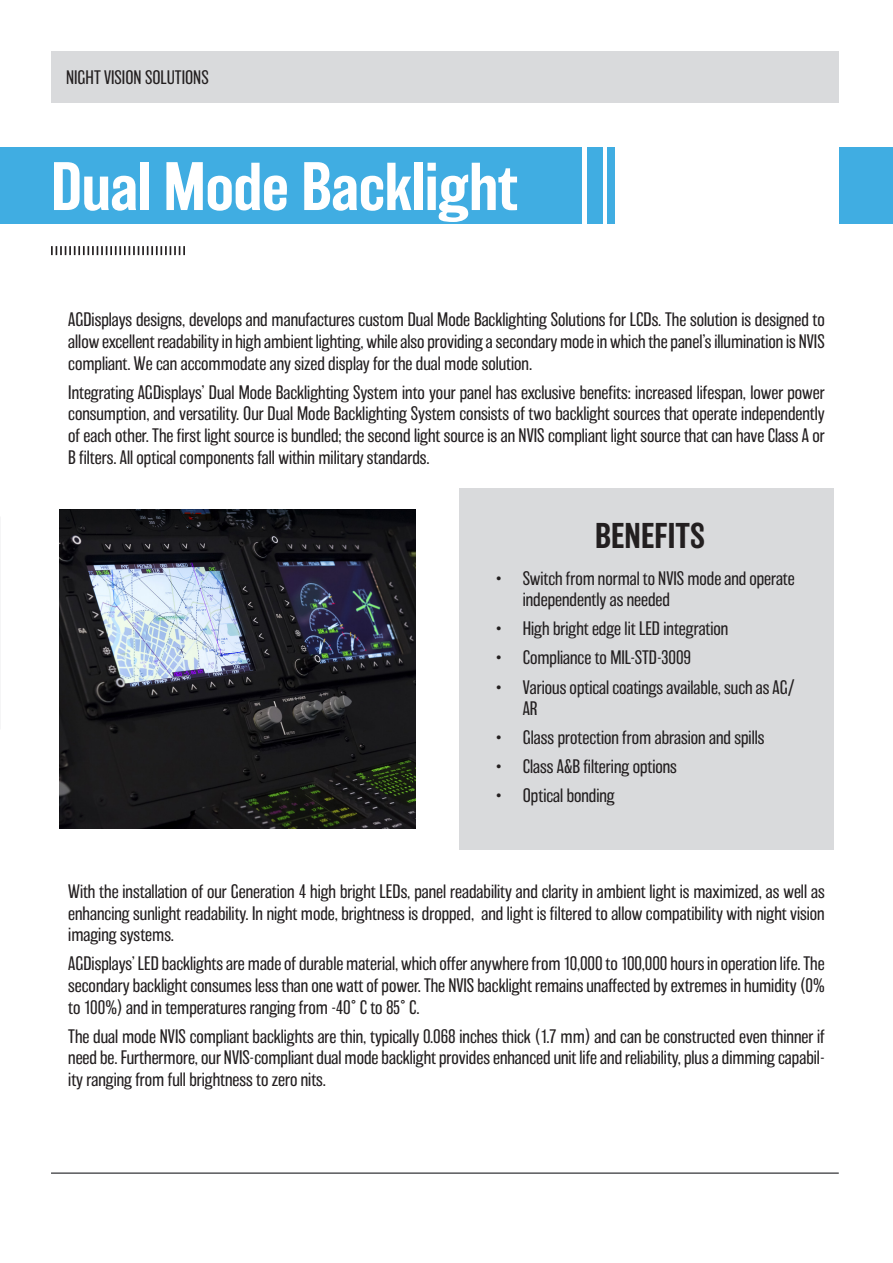
<style>
.page{position:relative;width:893px;height:1263px;background:#fff}
.page>*{position:absolute;margin:0;border:0;box-sizing:border-box;transform-origin:0 0}
.t1{font:500 63px "Balboa";color:#fff}
.t2{font:500 33px "Balboa";color:#231f20}
.t3{font:200 18px/21.6px "Balboa";color:#231f20;text-align:justify}
</style>
<div class="page">
<div style="left:51px;top:51px;width:788px;height:52px;background:#d9dadc"></div>
<div style="left:0;top:148px;width:581px;height:76px;background:#40ade2"></div>
<div style="left:587px;top:148px;width:16px;height:76px;background:#40ade2"></div>
<div style="left:607px;top:148px;width:8px;height:76px;background:#40ade2"></div>
<svg style="left:51px;top:246px;width:134px;height:9px"></svg>
<hr style="left:51px;top:1172px;width:788px;height:2px;background:#57585a">
<div style="left:839px;top:148px;width:54px;height:76px;background:#40ade2"></div>
<img style="left:60px;top:509px;width:355px;height:320px">
<div style="left:459px;top:488px;width:374px;height:362px;background:#d9dadc"></div>
<p class="t3" style="left:66px;top:67px;width:144px">NIGHT VISION SOLUTIONS</p>
<h1 class="t1" style="left:51px;top:152px;width:468px">Dual Mode Backlight</h1>
<p class="t3" style="left:68px;top:309px;width:758px">AGDisplays designs, develops and manufactures custom Dual Mode Backlighting Solutions for LCDs. The solution is designed to allow excellent readability in high ambient lighting, while also providing a secondary mode in which the panel’s illumination is NVIS compliant. We can accommodate any sized display for the dual mode solution.</p>
<p class="t3" style="left:68px;top:382px;width:758px">Integrating AGDisplays’ Dual Mode Backlighting System into your panel has exclusive benefits: increased lifespan, lower power consumption, and versatility. Our Dual Mode Backlighting System consists of two backlight sources that operate independently of each other. The first light source is bundled; the second light source is an NVIS compliant light source that can have Class A or B filters. All optical components fall within military standards.</p>
<h2 class="t2" style="left:595px;top:518px;width:111px">BENEFITS</h2>
<p class="t3" style="left:523px;top:567px;width:273px;text-indent:-27px">• Switch from normal to NVIS mode and operate independently as needed</p>
<p class="t3" style="left:496px;top:618px;width:234px">• High bright edge lit LED integration</p>
<p class="t3" style="left:496px;top:647px;width:197px">• Compliance to MIL-STD-3009</p>
<p class="t3" style="left:523px;top:676px;width:273px;text-indent:-27px">• Various optical coatings available, such as AG/<br>AR</p>
<p class="t3" style="left:496px;top:727px;width:270px">• Glass protection from abrasion and spills</p>
<p class="t3" style="left:496px;top:756px;width:183px">• Class A&amp;B filtering options</p>
<p class="t3" style="left:496px;top:785px;width:120px">• Optical bonding</p>
<p class="t3" style="left:68px;top:881px;width:758px">With the installation of our Generation 4 high bright LEDs, panel readability and clarity in ambient light is maximized, as well as enhancing sunlight readability. In night mode, brightness is dropped, and light is filtered to allow compatibility with night vision imaging systems.</p>
<p class="t3" style="left:68px;top:953px;width:758px">AGDisplays’ LED backlights are made of durable material, which offer anywhere from 10,000 to 100,000 hours in operation life. The secondary backlight consumes less than one watt of power. The NVIS backlight remains unaffected by extremes in humidity (0% to 100%) and in temperatures ranging from -40° C to 85° C.</p>
<p class="t3" style="left:68px;top:1025px;width:758px">The dual mode NVIS compliant backlights are thin, typically 0.068 inches thick (1.7 mm) and can be constructed even thinner if need be. Furthermore, our NVIS-compliant dual mode backlight provides enhanced unit life and reliability, plus a dimming capabil&shy;ity ranging from full brightness to zero nits.</p>
</div>
